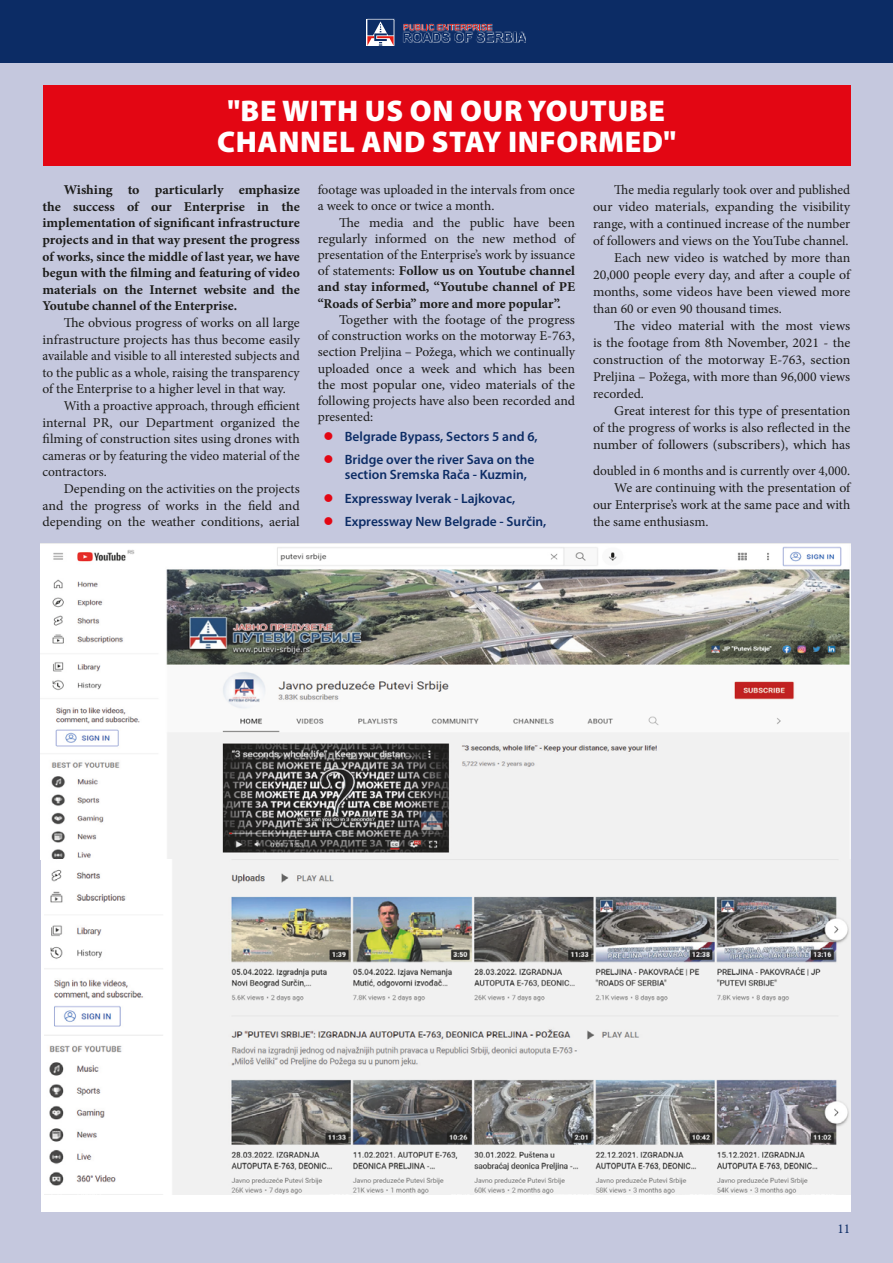
<style>
.page{position:relative;width:893px;height:1263px;background:#fff}
.page>*{position:absolute;margin:0;border:0;box-sizing:border-box;transform-origin:0 0}
.t1{font:900 30px/31.5px "Myriad Pro";letter-spacing:.02em;color:#fff;text-align:center}
.t2{font:13.5px/16.2px "Minion Pro";color:#1d1d1b;text-align:justify}
.t3{font:700 13.5px/16.6px "Minion Pro";letter-spacing:-.005em;color:#1d1d1b;text-align:justify}
.t4{font:600 13.5px/23.5px "Myriad Pro";color:#0c2c65}
.t5{font:13.5px "Minion Pro";color:#0c2c65}
.s1{font-weight:700}
</style>
<div class="page">
<div style="left:0;top:2px;width:893px;height:1261px;background:#c5c8de"></div>
<div style="left:0;top:0;width:893px;height:63px;background:#0c2c65"></div>
<svg style="left:366px;top:18px;width:160px;height:28px"></svg>
<svg style="left:403px;top:24px;width:123px;height:18px"></svg>
<svg style="left:367px;top:19px;width:27px;height:1px"></svg>
<svg style="left:367px;top:20px;width:27px;height:26px"></svg>
<img style="left:41px;top:543px;width:809px;height:316px">
<div style="left:41px;top:859px;width:809px;height:353px;background:#fff"></div>
<img style="left:44px;top:859px;width:806px;height:335px">
<div style="left:43px;top:85px;width:807px;height:81px;background:#e30613"></div>
<h1 class="t1" style="left:217px;top:94px;width:461px">"BE WITH US ON OUR YOUTUBE<br>CHANNEL AND STAY INFORMED"</h1>
<p class="t3" style="left:43px;top:181px;width:259px;text-indent:21px">Wishing to particularly emphasize the success of our Enterprise in the implementation of significant infrastructure projects and in that way present the progress of works, since the middle of last year, we have begun with the filming and featuring of video materials on the Internet website and the Youtube channel of the Enterprise.</p>
<p class="t2" style="left:43px;top:314px;width:259px;line-height:16.6px;text-indent:21px">The obvious progress of works on all large infrastructure projects has thus become easily available and visible to all interested subjects and to the public as a whole, raising the transparency of the Enterprise to a higher level in that way.</p>
<p class="t2" style="left:43px;top:397px;width:259px;line-height:16.6px;text-indent:21px">With a proactive approach, through efficient internal PR, our Department organized the filming of construction sites using drones with cameras or by featuring the video material of the contractors.</p>
<p class="t2" style="left:43px;top:480px;width:259px;line-height:16.6px;text-indent:21px">Depending on the activities on the projects and the progress of works in the field and depending on the weather conditions, aerial</p>
<p class="t2" style="left:318px;top:182px;width:259px">footage was uploaded in the intervals from once a week to once or twice a month.</p>
<p class="t2" style="left:318px;top:214px;width:259px;text-indent:21px">The media and the public have been regularly informed on the new method of presentation of the Enterprise’s work by issuance of statements: <span class="s1">Follow us on Youtube channel and stay informed, “Youtube channel of PE “Roads of Serbia” more and more popular”.</span></p>
<p class="t2" style="left:318px;top:312px;width:259px;text-indent:21px">Together with the footage of the progress of construction works on the motorway E-763, section Preljina – Požega, which we continually uploaded once a week and which has been the most popular one, video materials of the following projects have also been recorded and presented:</p>
<p class="t4" style="left:345px;top:424px;width:194px">Belgrade Bypass, Sectors 5 and 6,<br>Bridge over the river Sava on the</p>
<p class="t4" style="left:345px;top:462px;width:203px">section Sremska Rača - Kuzmin,<br>Expressway Iverak - Lajkovac,<br>Expressway New Belgrade - Surčin,</p>
<p class="t2" style="left:614px;top:182px;width:237px">The media regularly took over and published</p>
<p class="t2" style="left:593px;top:199px;width:259px">our video materials, expanding the visibility</p>
<p class="t2" style="left:593px;top:216px;width:259px">range, with a continued increase of the number</p>
<p class="t2" style="left:593px;top:233px;width:257px">of followers and views on the YouTube channel.</p>
<p class="t2" style="left:614px;top:250px;width:237px">Each new video is watched by more than</p>
<p class="t2" style="left:593px;top:267px;width:259px">20,000 people every day, and after a couple of</p>
<p class="t2" style="left:593px;top:284px;width:259px">months, some videos have been viewed more</p>
<p class="t2" style="left:593px;top:301px;width:190px">than 60 or even 90 thousand times.</p>
<p class="t2" style="left:614px;top:318px;width:237px">The video material with the most views</p>
<p class="t2" style="left:593px;top:335px;width:259px">is the footage from 8th November, 2021 - the</p>
<p class="t2" style="left:593px;top:352px;width:259px">construction of the motorway Е-763, section</p>
<p class="t2" style="left:593px;top:369px;width:259px">Preljina – Požega, with more than 96,000 views</p>
<p class="t2" style="left:593px;top:386px;width:52px">recorded.</p>
<p class="t2" style="left:614px;top:403px;width:237px">Great interest for this type of presentation</p>
<p class="t2" style="left:593px;top:420px;width:259px">of the progress of works is also reflected in the</p>
<p class="t2" style="left:593px;top:437px;width:259px">number of followers (subscribers), which has</p>
<p class="t2" style="left:593px;top:463px;width:259px">doubled in 6 months and is currently over 4,000.</p>
<p class="t2" style="left:614px;top:480px;width:237px">We are continuing with the presentation of</p>
<p class="t2" style="left:593px;top:497px;width:259px">our Enterprise’s work at the same pace and with</p>
<p class="t2" style="left:593px;top:514px;width:117px">the same enthusiasm.</p>
<p class="t5" style="left:837px;top:1220px;width:14px">11</p>
</div>
